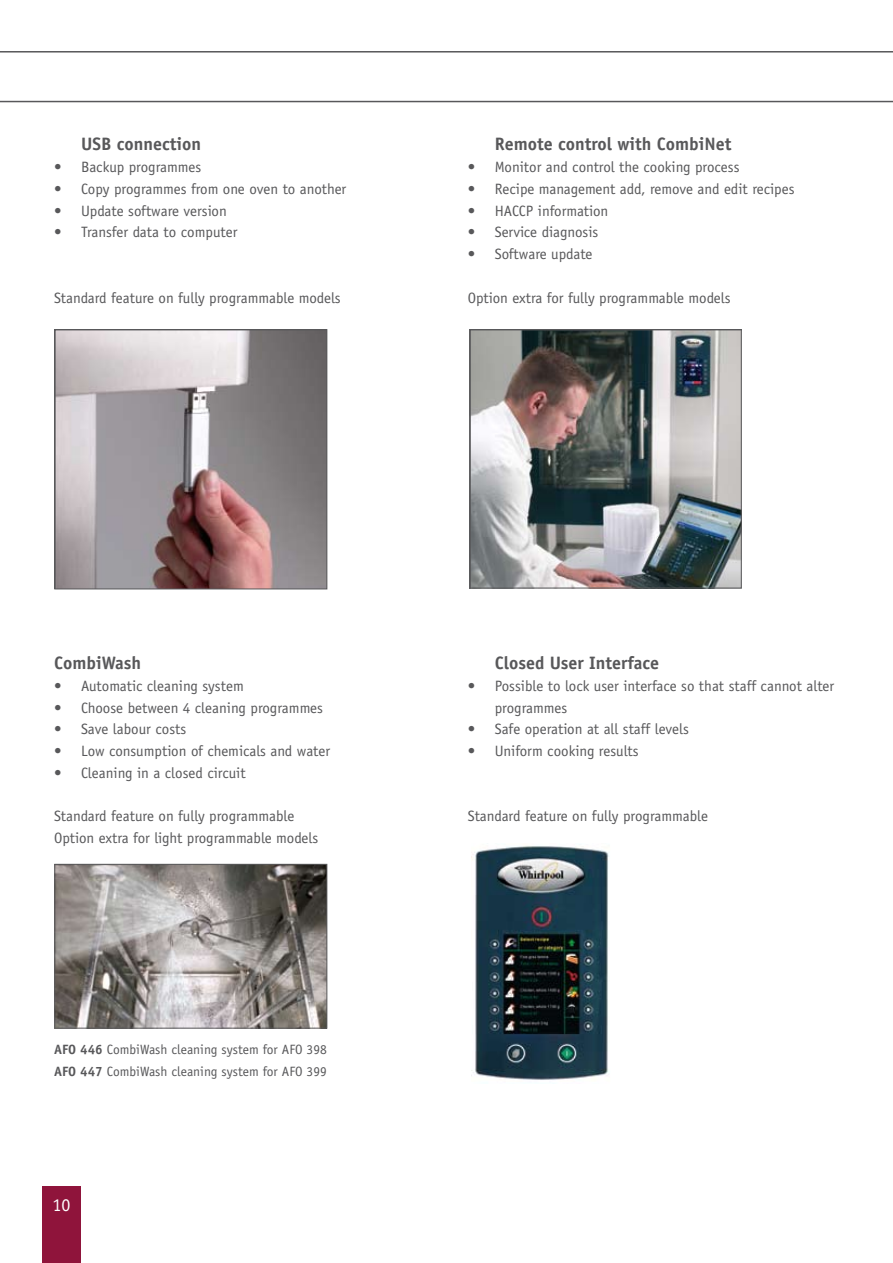
<style>
.page{position:relative;width:893px;height:1263px;background:#fff}
.page>*{position:absolute;margin:0;border:0;box-sizing:border-box;transform-origin:0 0}
.t1{font:700 18px "Officina Sans";color:#58585a}
.t2{font:18px "Officina Sans";color:#fff}
.t3{font:15px/21.8px "Officina Sans";color:#58585a}
.t4{font:13.5px/21.8px "Officina Sans";color:#58585a}
.s1{font-weight:700}
</style>
<div class="page">
<hr style="left:0;top:101px;width:893px;height:1px;background:#58585a">
<hr style="left:0;top:51px;width:893px;height:2px;background:#58585a">
<div style="left:43px;top:1186px;width:38px;height:77px;background:#8f143b"></div>
<img style="left:472px;top:331px;width:268px;height:255px">
<div style="left:470px;top:329px;width:272px;height:259px;border:1px solid #58585a"></div>
<svg style="left:56px;top:331px;width:269px;height:256px;background:#a09497"></svg>
<div style="left:54px;top:329px;width:273px;height:260px;border:1px solid #58585a"></div>
<img style="left:56px;top:866px;width:269px;height:160px">
<div style="left:54px;top:864px;width:273px;height:164px;border:1px solid #58585a"></div>
<img style="left:472px;top:846px;width:137px;height:234px">
<p class="t1" style="left:81px;top:133px;width:122px">USB connection</p>
<p class="t3" style="left:54px;top:156px;width:149px">• Backup programmes</p>
<p class="t3" style="left:54px;top:178px;width:294px">• Copy programmes from one oven to another</p>
<p class="t3" style="left:54px;top:200px;width:174px">• Update software version</p>
<p class="t3" style="left:54px;top:221px;width:185px">• Transfer data to computer</p>
<p class="t3" style="left:54px;top:287px;width:288px">Standard feature on fully programmable models</p>
<p class="t1" style="left:495px;top:133px;width:238px">Remote control with CombiNet</p>
<p class="t3" style="left:468px;top:156px;width:273px">• Monitor and control the cooking process</p>
<p class="t3" style="left:468px;top:178px;width:328px">• Recipe management add, remove and edit recipes</p>
<p class="t3" style="left:468px;top:200px;width:142px">• HACCP information</p>
<p class="t3" style="left:468px;top:221px;width:132px">• Service diagnosis</p>
<p class="t3" style="left:468px;top:243px;width:126px">• Software update</p>
<p class="t3" style="left:468px;top:287px;width:264px">Option extra for fully programmable models</p>
<p class="t1" style="left:54px;top:652px;width:89px">CombiWash</p>
<p class="t3" style="left:54px;top:675px;width:191px">• Automatic cleaning system</p>
<p class="t3" style="left:54px;top:697px;width:271px">• Choose between 4 cleaning programmes</p>
<p class="t3" style="left:54px;top:718px;width:134px">• Save labour costs</p>
<p class="t3" style="left:54px;top:740px;width:278px">• Low consumption of chemicals and water</p>
<p class="t3" style="left:54px;top:762px;width:193px">• Cleaning in a closed circuit</p>
<p class="t3" style="left:54px;top:805px;width:266px">Standard feature on fully programmable<br>Option extra for light programmable models</p>
<p class="t4" style="left:54px;top:1039px;width:274px"><span class="s1">AFO 446</span> CombiWash cleaning system for AFO 398<br><span class="s1">AFO 447</span> CombiWash cleaning system for AFO 399</p>
<p class="t2" style="left:53px;top:1194px;width:19px">10</p>
<p class="t1" style="left:495px;top:652px;width:166px">Closed User Interface</p>
<p class="t3" style="left:495px;top:675px;width:341px;text-indent:-27px">• Possible to lock user interface so that staff cannot alter programmes</p>
<p class="t3" style="left:468px;top:718px;width:223px">• Safe operation at all staff levels</p>
<p class="t3" style="left:468px;top:740px;width:172px">• Uniform cooking results</p>
<p class="t3" style="left:468px;top:805px;width:242px">Standard feature on fully programmable</p>
</div>
